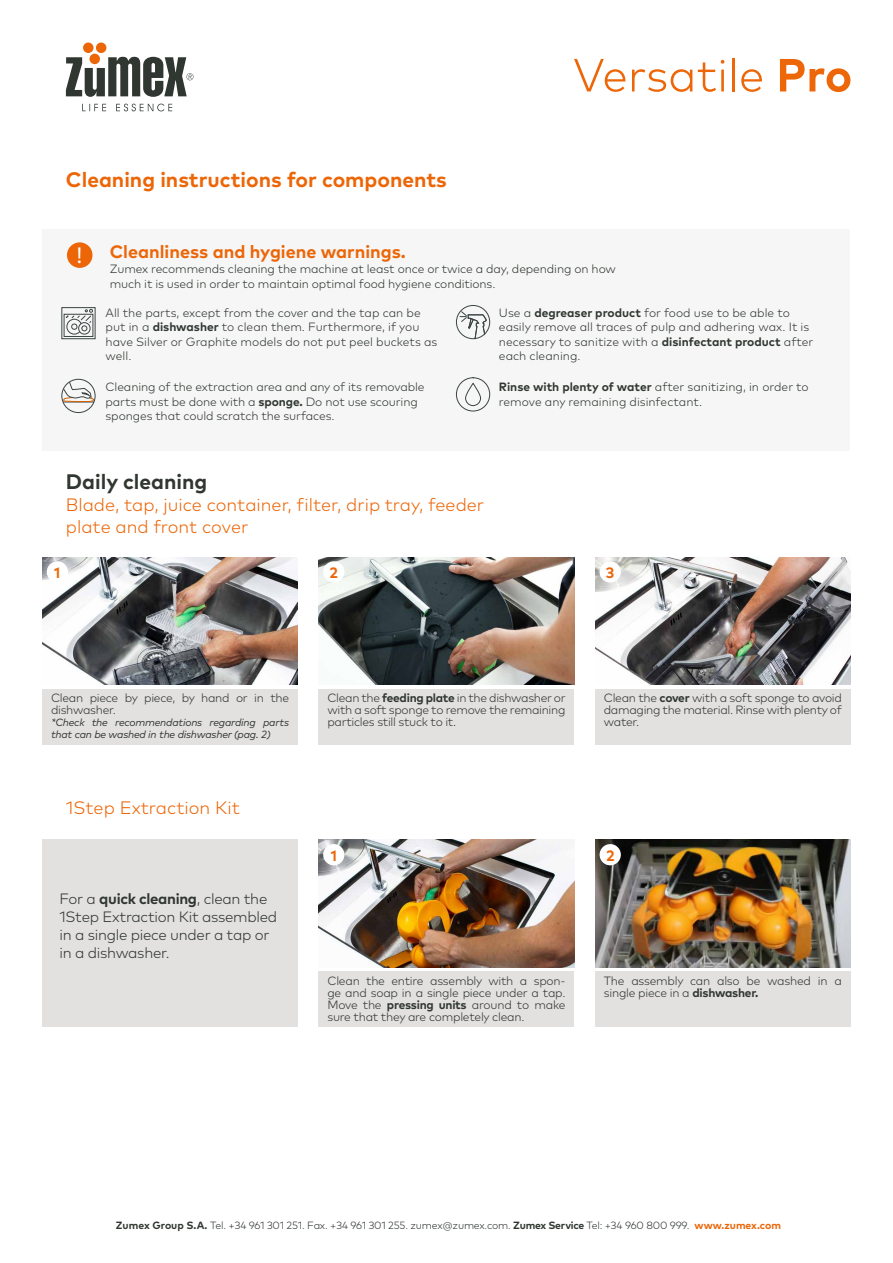
<style>
.page{position:relative;width:893px;height:1263px;background:#fff}
.page>*{position:absolute;margin:0;border:0;box-sizing:border-box;transform-origin:0 0}
.t1{font:23.1px "Myriad Pro";color:#fff}
.t2{font:700 21px "Mark Pro";color:#ec6608}
.t3{font:700 21px "Mark Pro";color:#303731}
.t4{font:300 18px/21.6px "Mark Pro";color:#ec6608}
.t5{font:700 18px "Mark Pro";color:#ec6608}
.t6{font:300 15px/18px "Mark Pro";letter-spacing:-.02em;color:#303731}
.t7{font:700 15px "Mark Pro";color:#ec6608}
.t8{font:300 12px/14.4px "Mark Pro";letter-spacing:-.01em;color:#303731}
.t9{font:300 10.5px "Mark Pro";letter-spacing:-.02em;color:#303731}
.t10{font:italic 10.5px/12px "Mark Pro";letter-spacing:-.02em;color:#303731}
.s1{font-weight:700}
.s2{font-weight:700;color:#ec6608}
</style>
<div class="page">
<div style="left:43px;top:689px;width:255px;height:55px;background:#e3e0e0"></div>
<div style="left:319px;top:689px;width:255px;height:55px;background:#e3e0e0"></div>
<div style="left:595px;top:689px;width:255px;height:55px;background:#e3e0e0"></div>
<div style="left:595px;top:972px;width:255px;height:55px;background:#e3e0e0"></div>
<div style="left:319px;top:972px;width:255px;height:55px;background:#e3e0e0"></div>
<div style="left:43px;top:840px;width:255px;height:187px;background:#e3e0e0"></div>
<svg style="left:66px;top:43px;width:127px;height:68px"></svg>
<svg style="left:574px;top:59px;width:51px;height:33px"></svg>
<svg style="left:632px;top:69px;width:60px;height:23px"></svg>
<svg style="left:698px;top:60px;width:26px;height:32px"></svg>
<hr style="left:732px;top:58px;width:3px;height:33px;background:#ed6608">
<svg style="left:741px;top:69px;width:21px;height:23px"></svg>
<svg style="left:780px;top:59px;width:70px;height:33px"></svg>
<div style="left:43px;top:230px;width:807px;height:221px;background:#f6f6f6"></div>
<div style="left:67px;top:242px;width:25px;height:26px;background:#ec6608;border-radius:50%"></div>
<svg style="left:61px;top:307px;width:35px;height:32px"></svg>
<svg style="left:456px;top:305px;width:34px;height:35px"></svg>
<hr style="left:63px;top:402px;width:31px;height:1px;background:#3b4544">
<svg style="left:63px;top:379px;width:32px;height:23px"></svg>
<div style="left:61px;top:379px;width:34px;height:34px;border:1px solid #3b4544;border-radius:50%"></div>
<div style="left:456px;top:377px;width:34px;height:34px;border:1px solid #3b4544;border-radius:50%"></div>
<div style="left:465px;top:383px;width:16px;height:23px;border:1px solid #3b4544;border-radius:7px"></div>
<img style="left:43px;top:557px;width:255px;height:128px">
<img style="left:595px;top:557px;width:255px;height:128px">
<img style="left:319px;top:557px;width:255px;height:128px">
<img style="left:319px;top:840px;width:255px;height:127px">
<img style="left:595px;top:840px;width:255px;height:127px">
<div style="left:47px;top:561px;width:21px;height:22px;background:#fff;border-radius:50%"></div>
<div style="left:323px;top:561px;width:21px;height:22px;background:#fff;border-radius:50%"></div>
<div style="left:600px;top:561px;width:21px;height:22px;background:#fff;border-radius:50%"></div>
<div style="left:323px;top:844px;width:21px;height:21px;background:#fff;border-radius:50%"></div>
<div style="left:600px;top:844px;width:21px;height:21px;background:#fff;border-radius:50%"></div>
<h2 class="t2" style="left:66px;top:163px;width:382px">Cleaning instructions for components</h2>
<h1 class="t1" style="left:77px;top:241px;width:7px">!</h1>
<h3 class="t5" style="left:110px;top:238px;width:298px">Cleanliness and hygiene warnings.</h3>
<p class="t8" style="left:110px;top:261px;width:508px;line-height:15px">Zumex recommends cleaning the machine at least once or twice a day, depending on how much it is used in order to maintain optimal food hygiene conditions.</p>
<p class="t8" style="left:106px;top:304px;width:333px">All the parts, except from the cover and the tap can be put in a <span class="s1">dishwasher</span> to clean them. Furthermore, if you have Silver or Graphite models do not put peel buckets as well.</p>
<p class="t8" style="left:106px;top:379px;width:321px">Cleaning of the extraction area and any of its removable parts must be done with a <span class="s1">sponge.</span> Do not use scouring sponges that could scratch the surfaces.</p>
<p class="t8" style="left:499px;top:304px;width:316px">Use a <span class="s1">degreaser product</span> for food use to be able to easily remove all traces of pulp and adhering wax. It is necessary to sanitize with a <span class="s1">disinfectant product</span> after each cleaning.</p>
<p class="t8" style="left:499px;top:379px;width:311px"><span class="s1">Rinse with plenty of water</span> after sanitizing, in order to remove any remaining disinfectant.</p>
<h2 class="t3" style="left:66px;top:465px;width:143px">Daily cleaning</h2>
<h3 class="t4" style="left:66px;top:493px;width:420px">Blade, tap, juice container, filter, drip tray, feeder plate and front cover</h3>
<p class="t7" style="left:54px;top:561px;width:8px">1</p>
<p class="t7" style="left:330px;top:561px;width:10px">2</p>
<p class="t7" style="left:606px;top:561px;width:10px">3</p>
<p class="t8" style="left:51px;top:691px;width:240px;line-height:12px">Clean piece by piece, by hand or in the dishwasher.</p>
<p class="t10" style="left:51px;top:715px;width:240px">*Check the recommendations regarding parts that can be washed in the dishwasher (pag. 2)</p>
<h3 class="t4" style="left:66px;top:795px;width:175px">1Step Extraction Kit</h3>
<p class="t6" style="left:60px;top:888px;width:219px">For a <span class="s1">quick cleaning</span>, clean the<br>1Step Extraction Kit assembled in a single piece under a tap or in a dishwasher.</p>
<p class="t8" style="left:327px;top:691px;width:240px;line-height:12px;text-align:justify">Clean the <span class="s1">feeding plate</span> in the dishwasher or with a soft sponge to remove the remaining particles still stuck to it.</p>
<p class="t8" style="left:604px;top:691px;width:240px;line-height:12px;text-align:justify">Clean the <span class="s1">cover</span> with a soft sponge to avoid damaging the material. Rinse with plenty of water.</p>
<p class="t7" style="left:331px;top:844px;width:8px">1</p>
<p class="t7" style="left:606px;top:844px;width:10px">2</p>
<p class="t8" style="left:327px;top:973px;width:240px;line-height:12px;text-align:justify">Clean the entire assembly with a spon&shy;ge and soap in a single piece under a tap.<br>Move the <span class="s1">pressing units</span> around to make sure that they are completely clean.</p>
<p class="t8" style="left:604px;top:973px;width:240px;line-height:12px">The assembly can also be washed in a single piece in a <span class="s1">dishwasher.</span></p>
<p class="t9" style="left:116px;top:1217px;width:667px"><span class="s1">Zumex Group S.A.</span> Tel. +34 961 301 251. Fax. +34 961 301 255. zumex@zumex.com. <span class="s1">Zumex Service</span> Tel: +34 960 800 999. <span class="s2">www.zumex.com</span></p>
</div>
